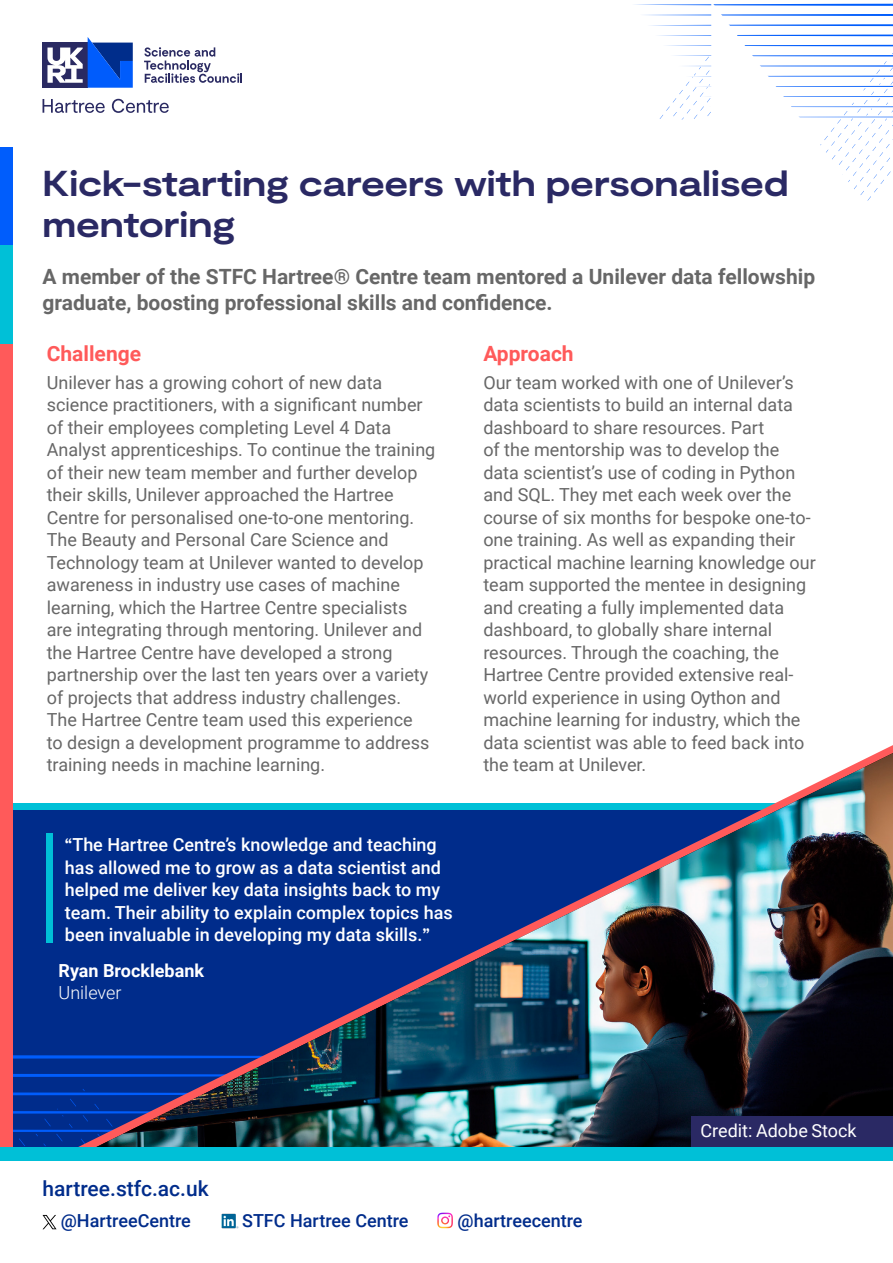
<style>
.page{position:relative;width:893px;height:1263px;background:#fff}
.page>*{position:absolute;margin:0;border:0;box-sizing:border-box;transform-origin:0 0}
.t1{font:700 expanded 36px/40.5px "Moderat";letter-spacing:-.005em;color:#2a2964}
.t2{font:700 21px/26.2px "Roboto";color:#676767}
.t3{font:500 21px "Roboto";color:#002c8b}
.t4{font:700 21px "Roboto";color:#ff5a5a}
.t5{font:18px/22.5px "Roboto";color:#676767}
.t6{font:500 18px/22.5px "Roboto";color:#fff}
.t7{font:500 18px "Roboto";color:#002c8b}
.t8{font:18px "Roboto";color:#fff}
.t9{font:700 18px "Roboto";color:#fff}
.t10{font:300 18px "Roboto";color:#fff}
.s1{font-family:"Moderat";font-weight:700}
</style>
<div class="page">
<div style="left:13px;top:807px;width:880px;height:345px;background:#002c8b"></div>
<svg style="left:13px;top:1055px;width:46px;height:92px"></svg>
<div style="left:13px;top:804px;width:880px;height:6px;background:#00c0d7"></div>
<svg style="left:634px;top:3px;width:259px;height:198px"></svg>
<img style="left:221px;top:1213px;width:18px;height:15px">
<img style="left:89px;top:753px;width:804px;height:394px">
<div style="left:0;top:343px;width:13px;height:808px;background:#ff5a5a"></div>
<div style="left:0;top:147px;width:13px;height:98px;background:#005dfc"></div>
<div style="left:0;top:245px;width:13px;height:98px;background:#00c0d7"></div>
<div style="left:0;top:1147px;width:893px;height:14px;background:#00c0d7"></div>
<img style="left:437px;top:1213px;width:16px;height:15px">
<div style="left:47px;top:833px;width:6px;height:110px;background:#00c0d7"></div>
<svg style="left:43px;top:1215px;width:14px;height:14px"></svg>
<div style="left:43px;top:43px;width:45px;height:45px;background:#2a2a62"></div>
<svg style="left:43px;top:99px;width:62px;height:14px"></svg>
<svg style="left:112px;top:99px;width:57px;height:14px"></svg>
<svg style="left:47px;top:37px;width:86px;height:51px"></svg>
<svg style="left:144px;top:47px;width:98px;height:36px"></svg>
<div style="left:691px;top:1116px;width:202px;height:31px;background:#2a2964"></div>
<h1 class="t1" style="left:43px;top:166px;width:748px">Kick-starting careers with personalised mentoring</h1>
<p class="t2" style="left:43px;top:262px;width:774px">A member of the STFC Hartree® Centre team mentored a Unilever data fellowship graduate, boosting professional skills and confidence.</p>
<p class="t4" style="left:47px;top:339px;width:96px">Challenge</p>
<p class="t5" style="left:47px;top:370px;width:390px">Unilever has a growing cohort of new data science practitioners, with a significant number of their employees completing Level 4 Data Analyst apprenticeships. To continue the training of their new team member and further develop their skills, Unilever approached the Hartree Centre for personalised one-to-one mentoring.<br>The Beauty and Personal Care Science and Technology team at Unilever wanted to develop awareness in industry use cases of machine learning, which the Hartree Centre specialists are integrating through mentoring. Unilever and the Hartree Centre have developed a strong partnership over the last ten years over a variety of projects that address industry challenges.<br>The Hartree Centre team used this experience<br>to design a development programme to address training needs in machine learning.</p>
<p class="t6" style="left:65px;top:833px;width:389px"><span class="s1">“</span>The Hartree Centre’s knowledge and teaching has allowed me to grow as a data scientist and helped me deliver key data insights back to my team. Their ability to explain complex topics has been invaluable in developing my data skills.<span class="s1">”</span></p>
<p class="t9" style="left:59px;top:957px;width:147px">Ryan Brocklebank</p>
<p class="t10" style="left:59px;top:980px;width:64px">Unilever</p>
<p class="t4" style="left:483px;top:339px;width:92px">Approach</p>
<p class="t5" style="left:483px;top:370px;width:334px">Our team worked with one of Unilever’s data scientists to build an internal data dashboard to share resources. Part<br>of the mentorship was to develop the data scientist’s use of coding in Python and SQL. They met each week over the course of six months for bespoke one-to&shy;one training. As well as expanding their practical machine learning knowledge our team supported the mentee in designing and creating a fully implemented data dashboard, to globally share internal resources. Through the coaching, the Hartree Centre provided extensive real&shy;world experience in using Oython and machine learning for industry, which the data scientist was able to feed back into the team at Unilever.</p>
<p class="t3" style="left:43px;top:1174px;width:168px">hartree.stfc.ac.uk</p>
<p class="t8" style="left:701px;top:1118px;width:158px">Credit: Adobe Stock</p>
<p class="t7" style="left:61px;top:1208px;width:132px">@HartreeCentre</p>
<p class="t7" style="left:242px;top:1208px;width:168px">STFC Hartree Centre</p>
<p class="t7" style="left:458px;top:1208px;width:126px">@hartreecentre</p>
</div>
